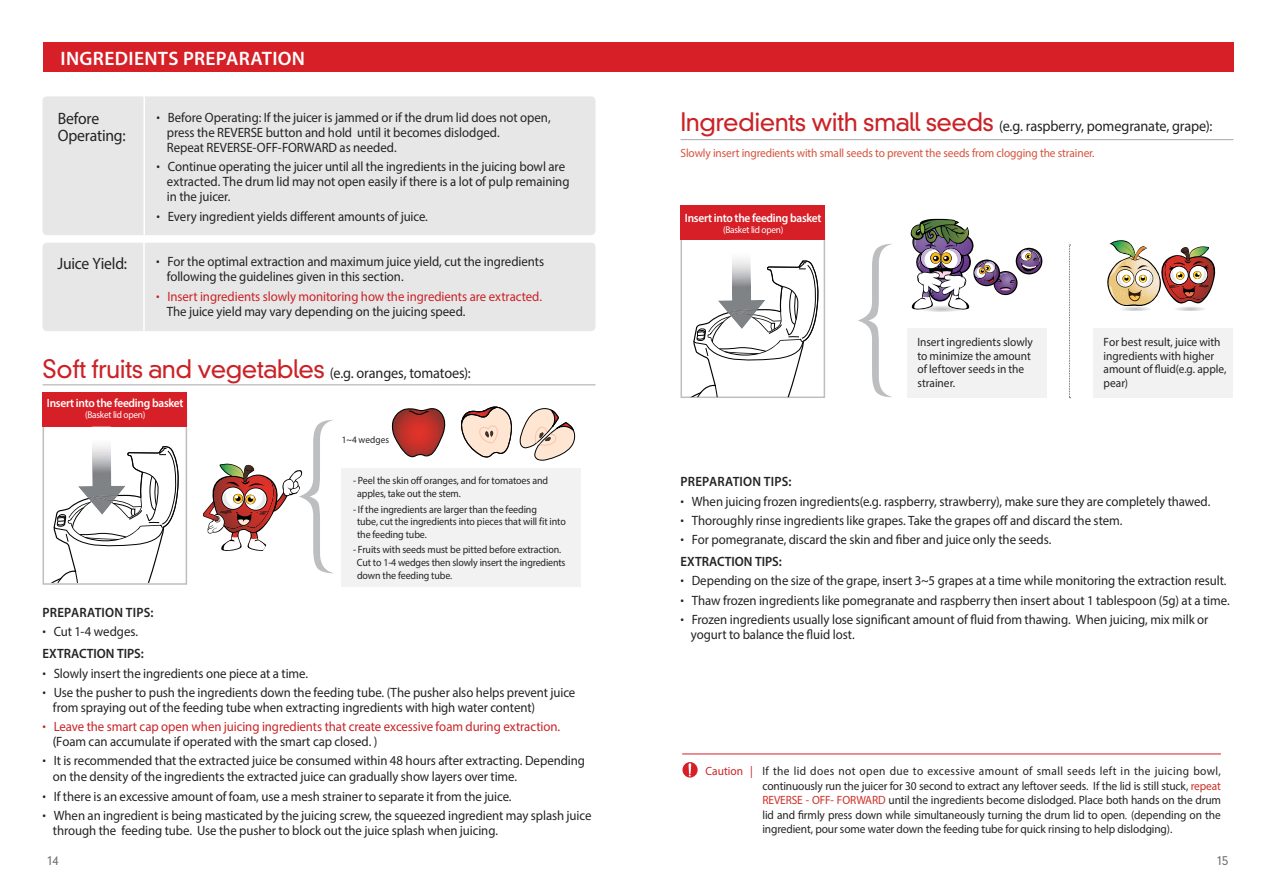
<style>
.page{position:relative;width:1276px;height:893px;background:#fff}
.page>*{position:absolute;margin:0;border:0;box-sizing:border-box;transform-origin:0 0}
.t1{font:300 24.6px "DIN Neuzeit Grotesk Std";letter-spacing:-.025em;color:#cb2227}
.t2{font:600 19.5px "Myriad Pro";letter-spacing:.02em;color:#fff}
.t3{font:16.5px/16.5px "Myriad Pro";letter-spacing:-.015em;color:#232324;scale:.95 1}
.t4{font:15px "Myriad Pro";letter-spacing:-.01em;color:#232324;scale:.95 1}
.t5{font:13.5px/19.5px "Myriad Pro";letter-spacing:-.01em;color:#232324;scale:.95 1}
.t6{font:13.5px/19.2px "Myriad Pro";letter-spacing:-.01em;color:#cb2227;scale:.95 1}
.t7{font:600 13.5px/19.8px "Myriad Pro";letter-spacing:.015em;color:#232324;scale:.95 1}
.t8{font:12px/13.5px "Myriad Pro";letter-spacing:-.005em;color:#232324;scale:.95 1}
.t9{font:12px "Myriad Pro";letter-spacing:-.01em;color:#d4533b;scale:.95 1}
.t10{font:600 12px "Myriad Pro";letter-spacing:-.025em;color:#fff;scale:.95 1}
.t11{font:12px "Myriad Pro";letter-spacing:.005em;color:#cb2227;scale:.95 1}
.t12{font:300 12px "DIN Neuzeit Grotesk Std";color:#6d6e70}
.t13{font:10.5px/12.6px "Myriad Pro";letter-spacing:-.01em;color:#232324;scale:.95 1}
.t14{font:9.75px "Myriad Pro";letter-spacing:-.025em;color:#fff;scale:.95 1}
.t15{font:9.75px "Myriad Pro";letter-spacing:.005em;color:#232324;scale:.95 1}
.s1{font-weight:700}
.s2{color:#232324}
.s3{font-family:"Myriad Pro";font-weight:400;font-size:15px;color:#232324}
.s4{font-weight:400}
.s5{font-weight:600}
.s6{color:#040809}
.s7{font-family:"DIN Neuzeit Grotesk Std";font-weight:300;font-size:24.6px;color:#cb2227}
.s8{color:#cd3028}
.s9{font-family:"YDVYGO Std 11 KS Cpc EUC H";color:#040809}
</style>
<div class="page">
<div style="left:43px;top:43px;width:1190px;height:29px;background:#d71f27"></div>
<div style="left:43px;top:96px;width:552px;height:139px;background:#e7e7e7;border-radius:4px"></div>
<div style="left:43px;top:243px;width:552px;height:88px;background:#e7e7e7;border-radius:4px"></div>
<hr style="left:143px;top:96px;width:2px;height:139px;background:#fff">
<hr style="left:143px;top:243px;width:2px;height:94px;background:#fff">
<hr style="left:43px;top:385px;width:552px;height:1px;background:#a8a9ac">
<div style="left:342px;top:468px;width:239px;height:119px;background:#f2f2f2"></div>
<svg style="left:461px;top:406px;width:115px;height:55px"></svg>
<svg style="left:392px;top:408px;width:54px;height:50px"></svg>
<svg style="left:203px;top:420px;width:130px;height:153px"></svg>
<div style="left:43px;top:392px;width:144px;height:34px;background:#d71f27"></div>
<hr style="left:682px;top:754px;width:539px;height:1px;background:#d71f27">
<svg style="left:682px;top:762px;width:15px;height:16px"></svg>
<hr style="left:680px;top:139px;width:553px;height:1px;background:#a8a9ac">
<div style="left:680px;top:221px;width:145px;height:177px;border:2px solid #bdbec0"></div>
<div style="left:680px;top:206px;width:145px;height:34px;background:#d71f27"></div>
<svg style="left:1111px;top:306px;width:47px;height:5px"></svg>
<svg style="left:1166px;top:306px;width:47px;height:5px"></svg>
<img style="left:1107px;top:240px;width:108px;height:66px">
<svg style="left:858px;top:244px;width:33px;height:153px"></svg>
<svg style="left:1069px;top:245px;width:1px;height:153px"></svg>
<div style="left:907px;top:329px;width:140px;height:69px;background:#f2f2f2"></div>
<div style="left:1093px;top:329px;width:140px;height:69px;background:#f2f2f2"></div>
<svg style="left:910px;top:219px;width:131px;height:93px"></svg>
<svg style="left:682px;top:205px;width:137px;height:192px"></svg>
<svg style="left:43px;top:426px;width:144px;height:159px"></svg>
<h2 class="t2" style="left:61px;top:51px;width:246px">INGREDIENTS PREPARATION</h2>
<p class="t3" style="left:58px;top:112px;width:73px">Before<br>Operating:</p>
<p class="t3" style="left:57px;top:256px;width:75px">Juice Yield:</p>
<p class="t5" style="left:167px;top:111px;width:405px;line-height:15px;text-indent:-10px"><span class="s1">·</span> Before Operating: If the juicer is jammed or if the drum lid does not open, press the REVERSE button and hold until it becomes dislodged.<br>Repeat REVERSE-OFF-FORWARD as needed.</p>
<p class="t5" style="left:167px;top:160px;width:425px;line-height:15px;text-indent:-10px"><span class="s1">·</span> Continue operating the juicer until all the ingredients in the juicing bowl are extracted. The drum lid may not open easily if there is a lot of pulp remaining in the juicer.</p>
<p class="t5" style="left:157px;top:208px;width:287px"><span class="s1">·</span> Every ingredient yields different amounts of juice.</p>
<p class="t5" style="left:167px;top:255px;width:399px;line-height:15px;text-indent:-10px"><span class="s1">·</span> For the optimal extraction and maximum juice yield, cut the ingredients following the guidelines given in this section.</p>
<p class="t6" style="left:167px;top:290px;width:397px;line-height:15px;text-indent:-10px"><span class="s1">·</span> Insert ingredients slowly monitoring how the ingredients are extracted.<br><span class="s2">The juice yield may vary depending on the juicing speed.</span></p>
<h1 class="t1" style="left:43px;top:359px;width:430px">Soft fruits and vegetables <span class="s3">(e.g. oranges, tomatoes):</span></h1>
<p class="t10" style="left:47px;top:399px;width:145px">Insert into the feeding basket</p>
<p class="t14" style="left:85px;top:411px;width:65px">(Basket lid open)</p>
<p class="t15" style="left:342px;top:436px;width:51px">1~4 wedges</p>
<p class="t13" style="left:357px;top:476px;width:203px;text-indent:-4px">- Peel the skin off oranges, and for tomatoes and apples, take out the stem.</p>
<p class="t13" style="left:357px;top:504px;width:221px;text-indent:-4px">- If the ingredients are larger than the feeding<br>tube, cut the ingredients into pieces that will fit into the feeding tube.</p>
<p class="t13" style="left:357px;top:545px;width:221px;text-indent:-4px">- Fruits with seeds must be pitted before extraction.<br>Cut to 1-4 wedges then slowly insert the ingredients down the feeding tube.</p>
<p class="t7" style="left:43px;top:603px;width:118px">PREPARATION TIPS: <span class="s1">·</span> <span class="s4">Cut 1-4 wedges.</span></p>
<p class="t5" style="left:43px;top:645px;width:562px"><span class="s5">EXTRACTION TIPS:<br></span><span class="s1">·</span> Slowly insert the ingredients one piece at a time.<br><span class="s1">·</span> Use the pusher to push the ingredients down the feeding tube. (The pusher also helps prevent juice</p>
<p class="t6" style="left:43px;top:699px;width:546px;text-indent:10px"><span class="s2">from spraying out of the feeding tube when extracting ingredients with high water content)<br></span><span class="s1">·</span> Leave the smart cap open when juicing ingredients that create excessive foam during extraction.</p>
<p class="t5" style="left:43px;top:733px;width:572px;text-indent:10px"><span class="s6">(</span>Foam can accumulate if operated with the smart cap closed. )<br><span class="s1">·</span> It is recommended that the extracted juice be consumed within 48 hours after extracting. Depending</p>
<p class="t5" style="left:43px;top:768px;width:579px;text-indent:10px">on the density of the ingredients the extracted juice can gradually show layers over time.<br><span class="s1">·</span> If there is an excessive amount of foam, use a mesh strainer to separate it from the juice.<br><span class="s1">·</span> When an ingredient is being masticated by the juicing screw, the squeezed ingredient may splash juice</p>
<p class="t5" style="left:53px;top:822px;width:470px">through the feeding tube. Use the pusher to block out the juice splash when juicing.</p>
<p class="t4" style="left:680px;top:120px;width:561px"><span class="s7">Ingredients with small seeds</span> (e.g. raspberry, pomegranate, grape):</p>
<p class="t9" style="left:680px;top:148px;width:437px">Slowly insert ingredients with small seeds to prevent the seeds from clogging the strainer.</p>
<p class="t10" style="left:685px;top:213px;width:145px">Insert into the feeding basket</p>
<p class="t14" style="left:723px;top:225px;width:65px">(Basket lid open)</p>
<p class="t8" style="left:917px;top:337px;width:123px">Insert ingredients slowly to minimize the amount of leftover seeds in the strainer.</p>
<p class="t8" style="left:1103px;top:337px;width:131px">For best result, juice with ingredients with higher amount of fluid(e.g. apple, pear)</p>
<p class="t5" style="left:680px;top:473px;width:559px"><span class="s5">PREPARATION TIPS:<br></span><span class="s1">·</span> When juicing frozen ingredients(e.g. raspberry, strawberry), make sure they are completely thawed. <span class="s1">·</span> Thoroughly rinse ingredients like grapes. Take the grapes off and discard the stem.<br><span class="s1">·</span> For pomegranate, discard the skin and fiber and juice only the seeds.</p>
<p class="t5" style="left:680px;top:552px;width:579px"><span class="s5">EXTRACTION TIPS:<br></span><span class="s1">·</span> Depending on the size of the grape, insert 3~5 grapes at a time while monitoring the extraction result. <span class="s1">·</span> Thaw frozen ingredients like pomegranate and raspberry then insert about 1 tablespoon (5g) at a time. <span class="s1">·</span> Frozen ingredients usually lose significant amount of fluid from thawing. When juicing, mix milk or</p>
<p class="t5" style="left:691px;top:626px;width:174px">yogurt to balance the fluid lost.</p>
<p class="t11" style="left:705px;top:766px;width:51px">Caution |</p>
<p class="t8" style="left:762px;top:765px;width:484px;line-height:14.4px;text-align:justify">If the lid does not open due to excessive amount of small seeds left in the juicing bowl, continuously run the juicer for 30 second to extract any leftover seeds. If the lid is still stuck, <span class="s8">repeat REVERSE - OFF- FORWARD</span> until the ingredients become dislodged. Place both hands on the drum lid and firmly press down while simultaneously turning the drum lid to open<span class="s9">.</span> (depending on the ingredient, pour some water down the feeding tube for quick rinsing to help dislodging).</p>
<p class="t12" style="left:48px;top:855px;width:13px">14</p>
<p class="t12" style="left:1217px;top:855px;width:13px">15</p>
</div>
